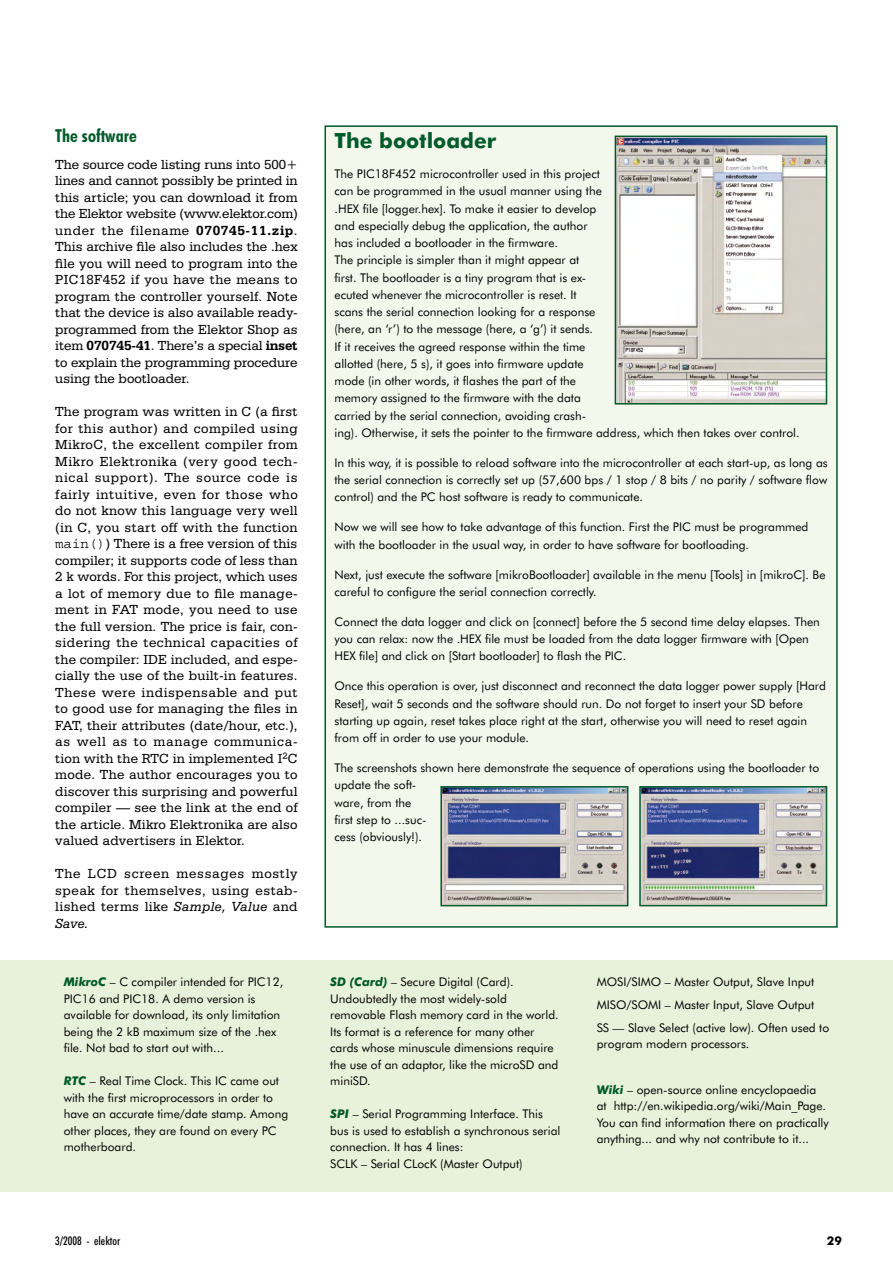
<style>
.page{position:relative;width:893px;height:1263px;background:#fff}
.page>*{position:absolute;margin:0;border:0;box-sizing:border-box;transform-origin:0 0}
.t1{font:700 21px "Futura BT";color:#005a2a}
.t2{font:700 condensed 18px "Futura BT";color:#005a2a}
.t3{font:13.95px/16.5px "Serifa BT";letter-spacing:.01em;color:#000;text-align:justify}
.t4{font:12px/17.2px "Futura BT";color:#000}
.t5{font:500 condensed 12px "Futura BT";color:#000}
.t6{font:700 12px "Futura BT";color:#000}
.s1{font-weight:700}
.s2{font-family:"Courier Std"}
.s3{font-style:italic}
.s4{font-weight:700;font-style:italic;color:#005a2a}
</style>
<div class="page">
<div style="left:0;top:961px;width:893px;height:231px;background:#e8f1d9"></div>
<div style="left:325px;top:126px;width:512px;height:801px;background:#f4f8ec"></div>
<img style="left:618px;top:139px;width:206px;height:262px">
<div style="left:615px;top:136px;width:212px;height:268px;border:2px solid #005a2a"></div>
<img style="left:443px;top:789px;width:182px;height:114px">
<div style="left:440px;top:786px;width:188px;height:120px;border:2px solid #005a2a"></div>
<img style="left:642px;top:789px;width:182px;height:114px">
<div style="left:639px;top:786px;width:188px;height:120px;border:2px solid #005a2a"></div>
<h2 class="t2" style="left:55px;top:124px;width:83px">The software</h2>
<p class="t3" style="left:55px;top:155px;width:244px">The source code listing runs into 500+ lines and cannot possibly be printed in this article; you can download it from the Elektor website (www.elektor.com) under the filename <span class="s1">070745-11.zip</span>.<br>This archive file also includes the .hex file you will need to program into the PIC18F452 if you have the means to program the controller yourself. Note that the device is also available ready&shy;programmed from the Elektor Shop as item <span class="s1">070745-41</span>. There’s a special <span class="s1">inset </span>to explain the programming procedure using the bootloader.</p>
<p class="t3" style="left:55px;top:403px;width:244px">The program was written in C (a first for this author) and compiled using MikroC, the excellent compiler from Mikro Elektronika (very good tech&shy;nical support). The source code is fairly intuitive, even for those who do not know this language very well (in C, you start off with the function <span class="s2">main()</span>) There is a free version of this compiler; it supports code of less than 2 k words. For this project, which uses a lot of memory due to file manage&shy;ment in FAT mode, you need to use the full version. The price is fair, con&shy;sidering the technical capacities of the compiler: IDE included, and espe&shy;cially the use of the built-in features.<br>These were indispensable and put to good use for managing the files in FAT, their attributes (date/hour, etc.), as well as to manage communica&shy;tion with the RTC in implemented I<sup>2</sup>C mode. The author encourages you to discover this surprising and powerful compiler — see the link at the end of the article. Mikro Elektronika are also valued advertisers in Elektor.</p>
<p class="t3" style="left:55px;top:865px;width:244px">The LCD screen messages mostly speak for themselves, using estab&shy;lished terms like <span class="s3">Sample, Value</span> and <span class="s3">Save.</span></p>
<p class="t4" style="left:64px;top:974px;width:221px;line-height:16.5px"><span class="s4">MikroC</span> – C compiler intended for PIC12, PIC16 and PIC18. A demo version is available for download, its only limitation being the 2 kB maximum size of the .hex file. Not bad to start out with...</p>
<p class="t4" style="left:64px;top:1073px;width:226px;line-height:16.5px"><span class="s4">RTC</span> – Real Time Clock. This IC came out with the first microprocessors in order to have an accurate time/date stamp. Among other places, they are found on every PC motherboard.</p>
<h1 class="t1" style="left:334px;top:128px;width:163px">The bootloader</h1>
<p class="t4" style="left:334px;top:165px;width:467px">The PIC18F452 microcontroller used in this project<br>can be programmed in the usual manner using the<br>.HEX file [logger.hex]. To make it easier to develop<br>and especially debug the application, the author<br>has included a bootloader in the firmware.<br>The principle is simpler than it might appear at<br>first. The bootloader is a tiny program that is ex-<br>ecuted whenever the microcontroller is reset. It<br>scans the serial connection looking for a response<br>(here, an ‘r’) to the message (here, a ‘g’) it sends.<br>If it receives the agreed response within the time<br>allotted (here, 5 s), it goes into firmware update<br>mode (in other words, it flashes the part of the<br>memory assigned to the firmware with the data<br>carried by the serial connection, avoiding crash-<br>ing). Otherwise, it sets the pointer to the firmware address, which then takes over control.</p>
<p class="t4" style="left:334px;top:454px;width:495px;text-align:justify">In this way, it is possible to reload software into the microcontroller at each start-up, as long as the serial connection is correctly set up (57,600 bps / 1 stop / 8 bits / no parity / software flow control) and the PC host software is ready to communicate.</p>
<p class="t4" style="left:334px;top:518px;width:475px">Now we will see how to take advantage of this function. First the PIC must be programmed with the bootloader in the usual way, in order to have software for bootloading.</p>
<p class="t4" style="left:334px;top:566px;width:493px">Next, just execute the software [mikroBootloader] available in the menu [Tools] in [mikroC]. Be careful to configure the serial connection correctly.</p>
<p class="t4" style="left:334px;top:613px;width:487px">Connect the data logger and click on [connect] before the 5 second time delay elapses. Then you can relax: now the .HEX file must be loaded from the data logger firmware with [Open<br>HEX file] and click on [Start bootloader] to flash the PIC.</p>
<p class="t4" style="left:334px;top:677px;width:493px">Once this operation is over, just disconnect and reconnect the data logger power supply [Hard Reset], wait 5 seconds and the software should run. Do not forget to insert your SD before starting up again, reset takes place right at the start, otherwise you will need to reset again from off in order to use your module.</p>
<p class="t4" style="left:334px;top:759px;width:486px">The screenshots shown here demonstrate the sequence of operations using the bootloader to update the soft-<br>ware, from the<br>first step to ...suc-<br>cess (obviously!).</p>
<p class="t4" style="left:330px;top:974px;width:230px;line-height:16.5px"><span class="s4">SD (Card)</span> – Secure Digital (Card).<br>Undoubtedly the most widely-sold removable Flash memory card in the world.<br>Its format is a reference for many other cards whose minuscule dimensions require the use of an adaptor, like the microSD and miniSD.</p>
<p class="t4" style="left:330px;top:1106px;width:232px;line-height:16.5px"><span class="s4">SPI</span> – Serial Programming Interface. This bus is used to establish a synchronous serial connection. It has 4 lines:<br>SCLK – Serial CLocK (Master Output)</p>
<p class="t4" style="left:597px;top:970px;width:234px;line-height:23px">MOSI/SIMO – Master Output, Slave Input<br>MISO/SOMI – Master Input, Slave Output<br>SS — Slave Select (active low). Often used to</p>
<p class="t4" style="left:597px;top:1035px;width:154px">program modern processors.</p>
<p class="t4" style="left:597px;top:1081px;width:233px;line-height:16.5px"><span class="s4">Wiki</span> – open-source online encyclopaedia at http://en.wikipedia.org/wiki/Main_Page.<br>You can find information there on practically anything... and why not contribute to it...</p>
<p class="t5" style="left:55px;top:1233px;width:67px">3/2008 - elektor</p>
<p class="t6" style="left:827px;top:1233px;width:16px">29</p>
</div>
